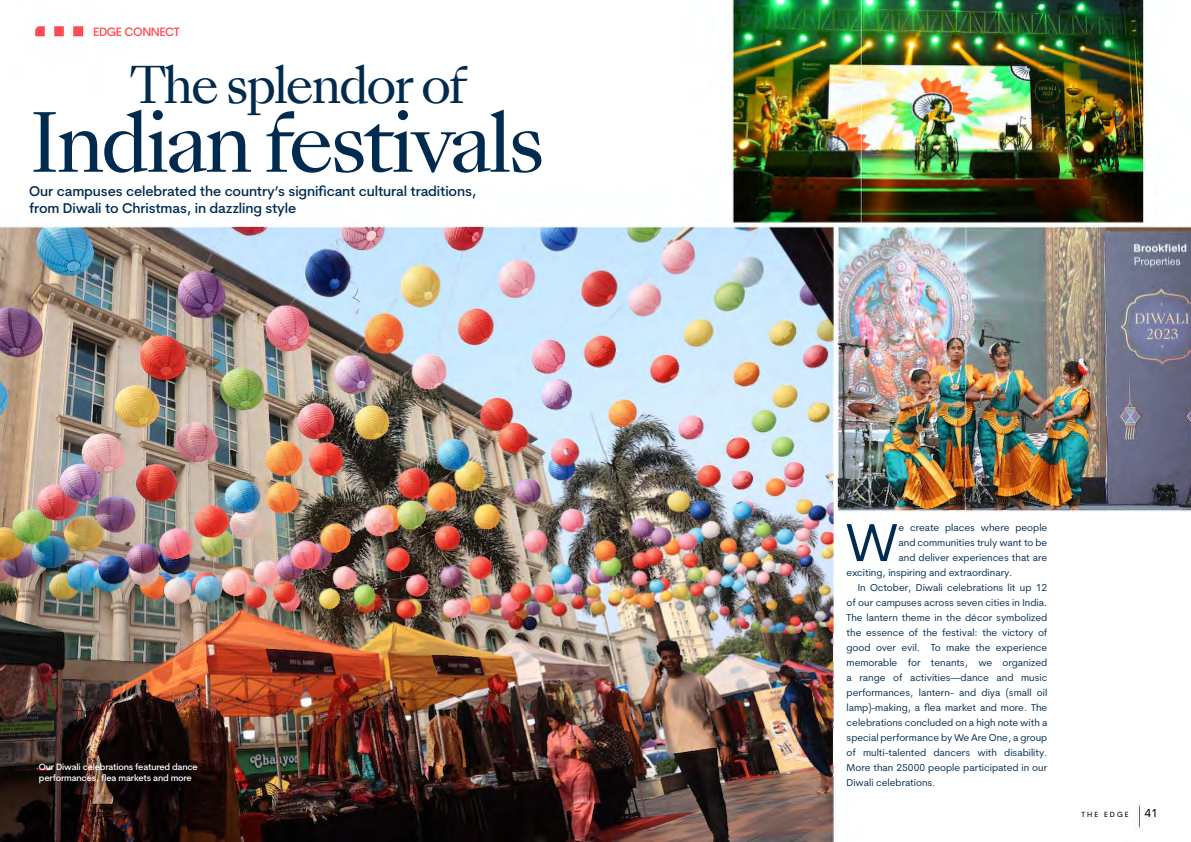
<style>
.page{position:relative;width:1191px;height:842px;background:#fff}
.page>*{position:absolute;margin:0;border:0;box-sizing:border-box;transform-origin:0 0}
.t1{font:78.6px "Sang Bleu Kingdom";letter-spacing:-.05em;color:#002a4e}
.t2{font:53.4px "Cerebri Sans";color:#002a4e}
.t3{font:48.5px "Sang Bleu Kingdom";letter-spacing:-.05em;color:#002a4e}
.t4{font:500 14px/17px "Cerebri Sans";letter-spacing:-.01em;color:#002a4e}
.t5{font:500 12px "Cerebri Sans";letter-spacing:-.03em;color:#ff4c55}
.t6{font:11.4px "Cerebri Sans";color:#000}
.t7{font:10px "Cerebri Sans";color:#002a4e}
.t8{font:500 9px/11px "Cerebri Sans";letter-spacing:-.02em;color:#fff}
.t9{font:7.4px "Cerebri Sans";letter-spacing:.27em;color:#000}
</style>
<div class="page">
<img style="left:0;top:0;width:1191px;height:842px">
<p class="t5" style="left:93px;top:25px;width:88px">EDGE CONNECT</p>
<h3 class="t3" style="left:130px;top:52px;width:339px">The splendor of</h3>
<h1 class="t1" style="left:29px;top:88px;width:517px">Indian festivals</h1>
<h3 class="t4" style="left:29px;top:182px;width:448px">Our campuses celebrated the country’s significant cultural traditions, from Diwali to Christmas, in dazzling style</h3>
<p class="t8" style="left:39px;top:761px;width:160px">Our Diwali celebrations featured dance performances, flea markets and more</p>
<h2 class="t2" style="left:845px;top:510px;width:55px">W</h2>
<p class="t7" style="left:898px;top:521px;width:150px">e create places where people</p>
<p class="t7" style="left:898px;top:536px;width:150px">and communities truly want to be</p>
<p class="t7" style="left:898px;top:551px;width:150px">and deliver experiences that are</p>
<p class="t7" style="left:846px;top:566px;width:167px">exciting, inspiring and extraordinary.</p>
<p class="t7" style="left:858px;top:581px;width:191px">In October, Diwali celebrations lit up 12</p>
<p class="t7" style="left:846px;top:596px;width:202px">of our campuses across seven cities in India.</p>
<p class="t7" style="left:846px;top:611px;width:202px">The lantern theme in the décor symbolized</p>
<p class="t7" style="left:846px;top:626px;width:202px">the essence of the festival: the victory of</p>
<p class="t7" style="left:846px;top:641px;width:202px">good over evil. To make the experience</p>
<p class="t7" style="left:846px;top:656px;width:202px">memorable for tenants, we organized</p>
<p class="t7" style="left:846px;top:671px;width:202px">a range of activities—dance and music</p>
<p class="t7" style="left:846px;top:686px;width:202px">performances, lantern- and diya (small oil</p>
<p class="t7" style="left:846px;top:701px;width:202px">lamp)-making, a flea market and more. The</p>
<p class="t7" style="left:846px;top:716px;width:202px">celebrations concluded on a high note with a</p>
<p class="t7" style="left:846px;top:731px;width:202px">special performance by We Are One, a group</p>
<p class="t7" style="left:846px;top:746px;width:202px">of multi-talented dancers with disability.</p>
<p class="t7" style="left:846px;top:761px;width:202px">More than 25000 people participated in our</p>
<p class="t7" style="left:846px;top:776px;width:91px">Diwali celebrations.</p>
<p class="t9" style="left:63px;top:810px;width:48px">THE EDGE</p>
<p class="t9" style="left:1081px;top:810px;width:48px">THE EDGE</p>
<p class="t6" style="left:1144px;top:806px;width:15px">41</p>
</div>
